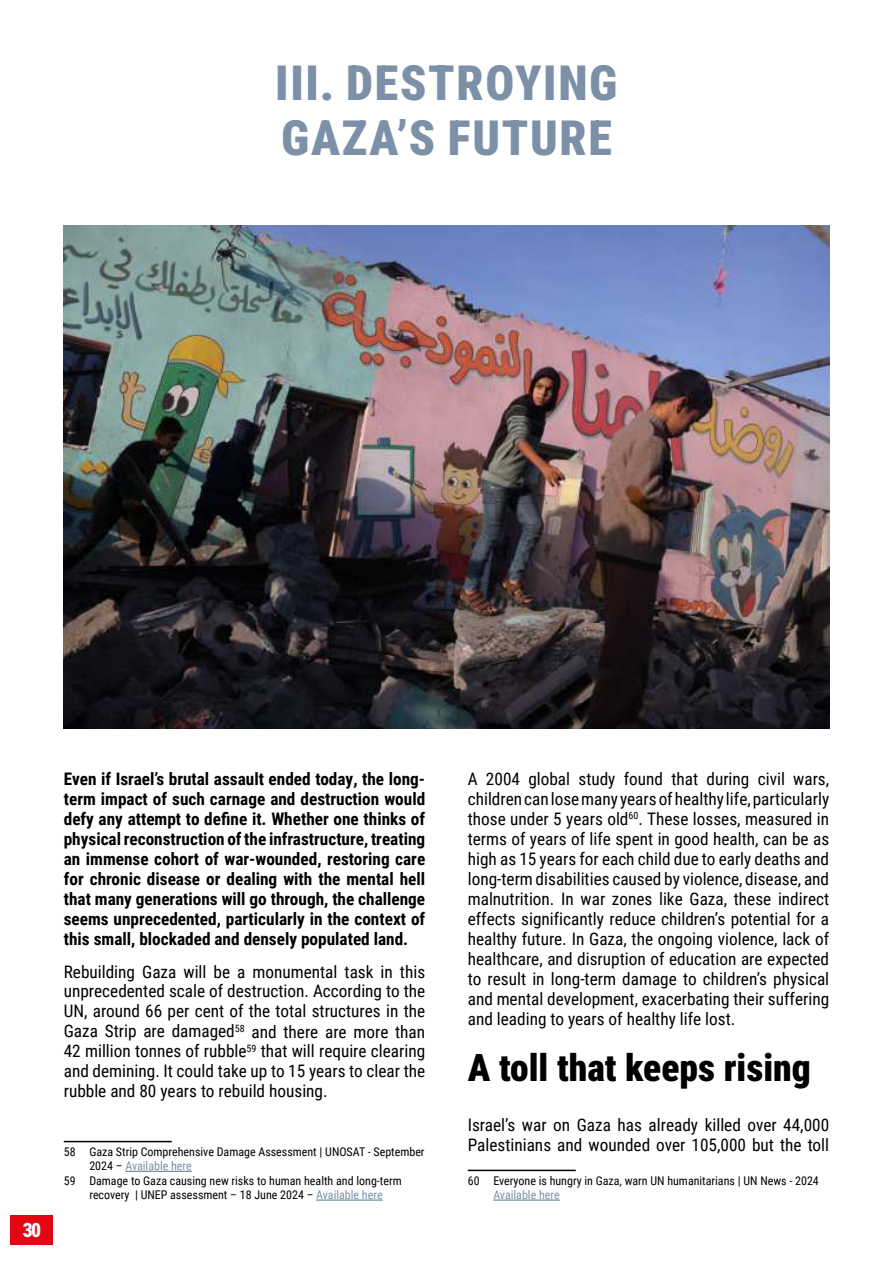
<style>
.page{position:relative;width:893px;height:1263px;background:#fff}
.page>*{position:absolute;margin:0;border:0;box-sizing:border-box;transform-origin:0 0}
.t1{font:900 48px/55.7px "Roboto Condensed";letter-spacing:.035em;color:#7c91a7}
.t2{font:900 37.5px "Roboto Condensed";color:#000}
.t3{font:900 19.5px "Roboto Condensed";color:#fff}
.t4{font:17.25px/20px "Roboto Condensed";color:#000;text-align:justify}
.t5{font:700 17.25px/20px "Roboto Condensed";color:#000;text-align:justify}
.t6{font:12px "Roboto Condensed";color:#000}
.t7{font:12px "Roboto Condensed";color:#7c91a7}
.s1{color:#000}
.s2{color:#7c91a7}
</style>
<div class="page">
<div style="left:11px;top:1215px;width:42px;height:30px;background:#e30613"></div>
<hr style="left:64px;top:1141px;width:108px;height:1px;background:#000">
<hr style="left:125px;top:1171px;width:67px;height:1px;background:#467886">
<hr style="left:316px;top:1200px;width:67px;height:1px;background:#467886">
<img style="left:64px;top:225px;width:765px;height:503px">
<hr style="left:468px;top:1170px;width:108px;height:1px;background:#000">
<hr style="left:493px;top:1200px;width:67px;height:1px;background:#467886">
<h1 class="t1" style="left:275px;top:59px;width:344px">III. DESTROYING<br>GAZA’S FUTURE</h1>
<p class="t3" style="left:23px;top:1222px;width:20px">30</p>
<p class="t5" style="left:64px;top:770px;width:363px">Even if Israel’s brutal assault ended today, the long&shy;term impact of such carnage and destruction would defy any attempt to de昀椀ne it. Whether one thinks of physical reconstruction of the infrastructure, treating an immense cohort of war-wounded, restoring care for chronic disease or dealing with the mental hell that many generations will go through, the challenge seems unprecedented, particularly in the context of this small, blockaded and densely populated land.</p>
<p class="t4" style="left:64px;top:962px;width:363px">Rebuilding Gaza will be a monumental task in this unprecedented scale of destruction. According to the UN, around 66 per cent of the total structures in the Gaza Strip are damaged<sup>58</sup> and there are more than 42 million tonnes of rubble<sup>59</sup> that will require clearing and demining. It could take up to 15 years to clear the rubble and 80 years to rebuild housing.</p>
<p class="t6" style="left:64px;top:1143px;width:362px">58 Gaza Strip Comprehensive Damage Assessment | UNOSAT - September</p>
<p class="t7" style="left:89px;top:1161px;width:104px"><span class="s1">2024 –</span> Available here</p>
<p class="t6" style="left:64px;top:1175px;width:339px">59 Damage to Gaza causing new risks to human health and long-term</p>
<p class="t6" style="left:89px;top:1186px;width:295px">recovery | UNEP assessment – 18 June 2024 – <span class="s2">Available here</span></p>
<p class="t4" style="left:468px;top:770px;width:363px">A 2004 global study found that during civil wars, children can lose many years of healthy life, particularly those under 5 years old<sup>60</sup>. These losses, measured in terms of years of life spent in good health, can be as high as 15 years for each child due to early deaths and long-term disabilities caused by violence, disease, and malnutrition. In war zones like Gaza, these indirect effects significantly reduce children’s potential for a healthy future. In Gaza, the ongoing violence, lack of healthcare, and disruption of education are expected to result in long-term damage to children’s physical and mental development, exacerbating their suffering and leading to years of healthy life lost.</p>
<h2 class="t2" style="left:468px;top:1052px;width:345px">A toll that keeps rising</h2>
<p class="t4" style="left:468px;top:1116px;width:363px">Israel’s war on Gaza has already killed over 44,000<br>Palestinians and wounded over 105,000 but the toll</p>
<p class="t6" style="left:468px;top:1172px;width:353px">60 Everyone is hungry in Gaza, warn UN humanitarians | UN News - 2024</p>
<p class="t7" style="left:493px;top:1189px;width:68px">Available here</p>
</div>
